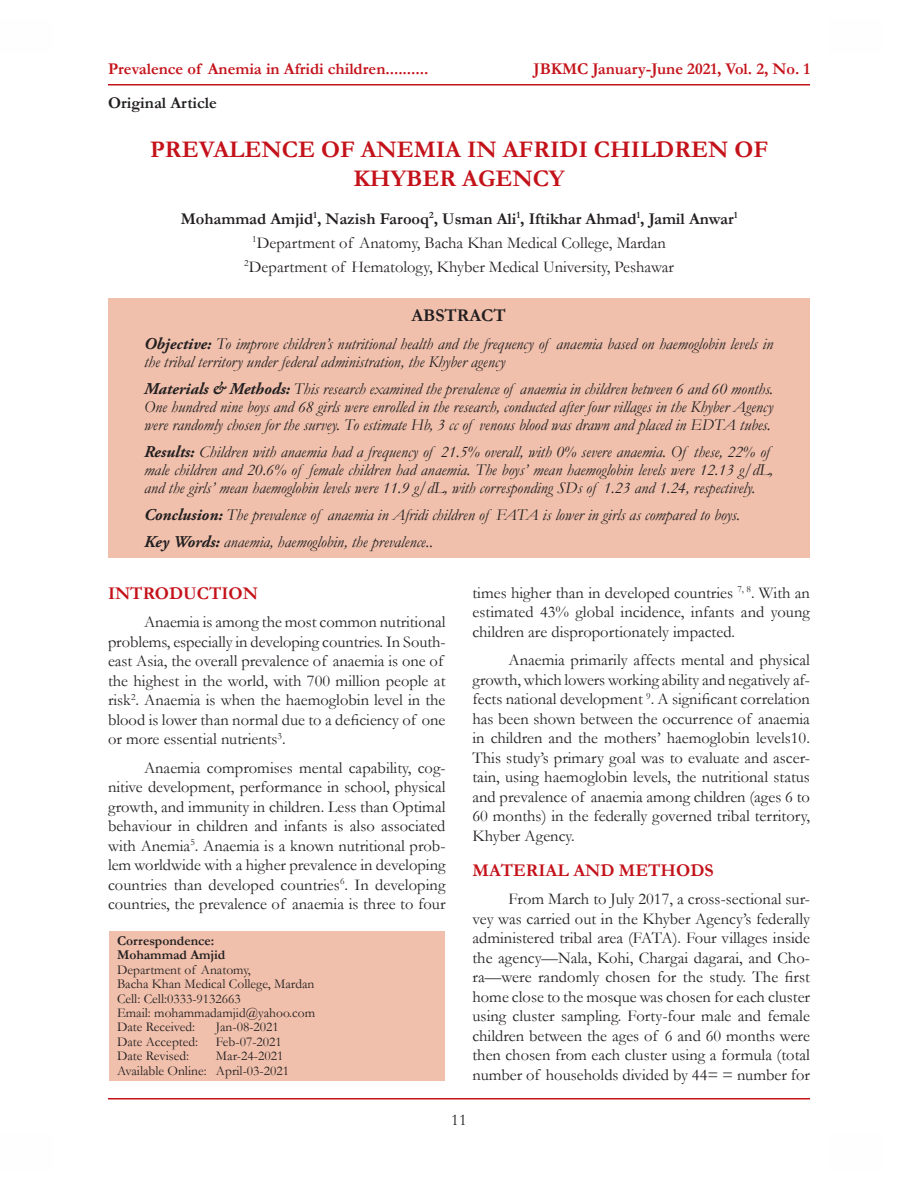
<style>
.page{position:relative;width:918px;height:1188px;background:#fff}
.page>*{position:absolute;margin:0;border:0;box-sizing:border-box;transform-origin:0 0}
.Headline{font:700 24px/28.8px "Garamond";color:#c4121a;text-align:center}
.Subhead_1{font:700 18px "Garamond";color:#c4121a}
.Subhead_1-2{font:700 18px "Garamond";color:#231f20}
.Body_text{font:16.5px/19.5px "Garamond";color:#231f20;text-align:justify}
.Body_text-2{font:italic 16.5px/18px "Garamond";color:#231f20}
.t1{font:700 16.5px "Garamond";color:#c4121a}
.Author_Name{font:700 16.5px "Garamond";color:#231f20}
.Body_text-3{font:700 16.5px "Garamond";color:#231f20}
.Body_text-4{font:13.5px "Garamond";color:#231f20}
.Body_text-5{font:700 13.5px "Garamond";color:#231f20}
.s1{font-family:"Adobe Garamond Pro";font-weight:700}
</style>
<div class="page">
<hr style="left:108px;top:84px;width:702px;height:2px;background:#c4121a">
<hr style="left:108px;top:1098px;width:702px;height:2px;background:#c4121a">
<div style="left:109px;top:932px;width:336px;height:149px;background:#f0c0ac"></div>
<div style="left:108px;top:299px;width:701px;height:259px;background:#f0c0ac"></div>
<p class="t1" style="left:108px;top:58px;width:322px">Prevalence of Anemia in Afridi children..........</p>
<p class="t1" style="left:534px;top:57px;width:278px">JBKMC January-June 2021, Vol. 2, No. 1</p>
<p class="Body_text-3" style="left:108px;top:92px;width:110px">Original Article</p>
<p class="Headline" style="left:150px;top:136px;width:619px">PREVALENCE OF ANEMIA IN AFRIDI CHILDREN OF<br>KHYBER AGENCY</p>
<p class="Author_Name" style="left:181px;top:207px;width:558px">Mohammad Amjid<sup>1</sup>, Nazish Farooq<sup>2</sup>, Usman Ali<sup>1</sup>, Iftikhar Ahmad<sup>1</sup>, Jamil Anwar<sup>1</sup></p>
<p class="Body_text" style="left:252px;top:232px;width:415px"><sup>1</sup>Department of Anatomy, Bacha Khan Medical College, Mardan</p>
<p class="Body_text" style="left:244px;top:256px;width:431px"><sup>2</sup>Department of Hematology, Khyber Medical University, Peshawar</p>
<p class="Subhead_1-2" style="left:411px;top:303px;width:96px">ABSTRACT</p>
<p class="Body_text-2" style="left:144px;top:335px;width:631px"><span class="s1">Objective:</span> To improve children’s nutritional health and the frequency of anaemia based on haemoglobin levels in the tribal territory under federal administration, the Khyber agency</p>
<p class="Body_text-2" style="left:144px;top:380px;width:631px;text-align:justify"><span class="s1">Materials &amp; Methods:</span> This research examined the prevalence of anaemia in children between 6 and 60 months.<br>One hundred nine boys and 68 girls were enrolled in the research, conducted after four villages in the Khyber Agency were randomly chosen for the survey. To estimate Hb, 3 cc of venous blood was drawn and placed in EDTA tubes.</p>
<p class="Body_text-2" style="left:144px;top:443px;width:631px"><span class="s1">Results:</span> Children with anaemia had a frequency of 21.5% overall, with 0% severe anaemia. Of these, 22% of male children and 20.6% of female children had anaemia. The boys’ mean haemoglobin levels were 12.13 g/dL, and the girls’ mean haemoglobin levels were 11.9 g/dL, with corresponding SDs of 1.23 and 1.24, respectively.</p>
<p class="Body_text-2" style="left:144px;top:506px;width:598px"><span class="s1">Conclusion:</span> The prevalence of anaemia in Afridi children of FATA is lower in girls as compared to boys.</p>
<p class="Body_text-2" style="left:144px;top:533px;width:290px"><span class="s1">Key Words:</span> anaemia, haemoglobin, the prevalence..</p>
<p class="Subhead_1" style="left:108px;top:581px;width:152px">INTRODUCTION</p>
<p class="Body_text" style="left:108px;top:612px;width:339px;text-align:left;text-indent:36px">Anaemia is among the most common nutritional problems, especially in developing countries. In South&shy;east Asia, the overall prevalence of anaemia is one of the highest in the world, with 700 million people at risk<sup>2</sup>. Anaemia is when the haemoglobin level in the blood is lower than normal due to a deficiency of one or more essential nutrients<sup>3</sup>.</p>
<p class="Body_text" style="left:108px;top:757px;width:339px;text-indent:36px">Anaemia compromises mental capability, cog&shy;nitive development, performance in school, physical growth, and immunity in children. Less than Optimal behaviour in children and infants is also associated with Anemia<sup>5</sup>. Anaemia is a known nutritional prob&shy;lem worldwide with a higher prevalence in developing countries than developed countries<sup>6</sup>. In developing countries, the prevalence of anaemia is three to four</p>
<p class="Body_text-5" style="left:117px;top:932px;width:99px">Correspondence:</p>
<p class="Body_text-5" style="left:117px;top:946px;width:110px">Mohammad Amjid</p>
<p class="Body_text-4" style="left:117px;top:961px;width:135px">Department of Anatomy,</p>
<p class="Body_text-4" style="left:117px;top:975px;width:199px">Bacha Khan Medical College, Mardan</p>
<p class="Body_text-4" style="left:117px;top:989px;width:125px">Cell: Cell:0333-9132663</p>
<p class="Body_text-4" style="left:117px;top:1004px;width:200px">Email: mohammadamjid@yahoo.com</p>
<p class="Body_text-4" style="left:117px;top:1018px;width:80px">Date Received:</p>
<p class="Body_text-4" style="left:216px;top:1018px;width:64px">Jan-08-2021</p>
<p class="Body_text-4" style="left:117px;top:1033px;width:83px">Date Accepted:</p>
<p class="Body_text-4" style="left:216px;top:1033px;width:67px">Feb-07-2021</p>
<p class="Body_text-4" style="left:117px;top:1047px;width:74px">Date Revised:</p>
<p class="Body_text-4" style="left:216px;top:1047px;width:69px">Mar-24-2021</p>
<p class="Body_text-4" style="left:117px;top:1061px;width:174px">Available Online: April-03-2021</p>
<p class="Body_text" style="left:472px;top:582px;width:339px">times higher than in developed countries <sup>7,</sup> <sup>8</sup>. With an estimated 43% global incidence, infants and young children are disproportionately impacted.</p>
<p class="Body_text" style="left:472px;top:650px;width:339px;text-indent:36px">Anaemia primarily affects mental and physical growth, which lowers working ability and negatively af&shy;fects national development <sup>9</sup>. A significant correlation has been shown between the occurrence of anaemia in children and the mothers’ haemoglobin levels10.<br>This study’s primary goal was to evaluate and ascer&shy;tain, using haemoglobin levels, the nutritional status and prevalence of anaemia among children (ages 6 to 60 months) in the federally governed tribal territory, Khyber Agency.</p>
<p class="Subhead_1" style="left:472px;top:858px;width:243px">MATERIAL AND METHODS</p>
<p class="Body_text" style="left:472px;top:889px;width:339px;text-indent:36px">From March to July 2017, a cross-sectional sur&shy;vey was carried out in the Khyber Agency’s federally administered tribal area (FATA). Four villages inside the agency—Nala, Kohi, Chargai dagarai, and Cho&shy;ra—were randomly chosen for the study. The first home close to the mosque was chosen for each cluster using cluster sampling. Forty-four male and female children between the ages of 6 and 60 months were then chosen from each cluster using a formula (total number of households divided by 44= = number for</p>
<p class="Body_text" style="left:451px;top:1110px;width:17px">11</p>
</div>
